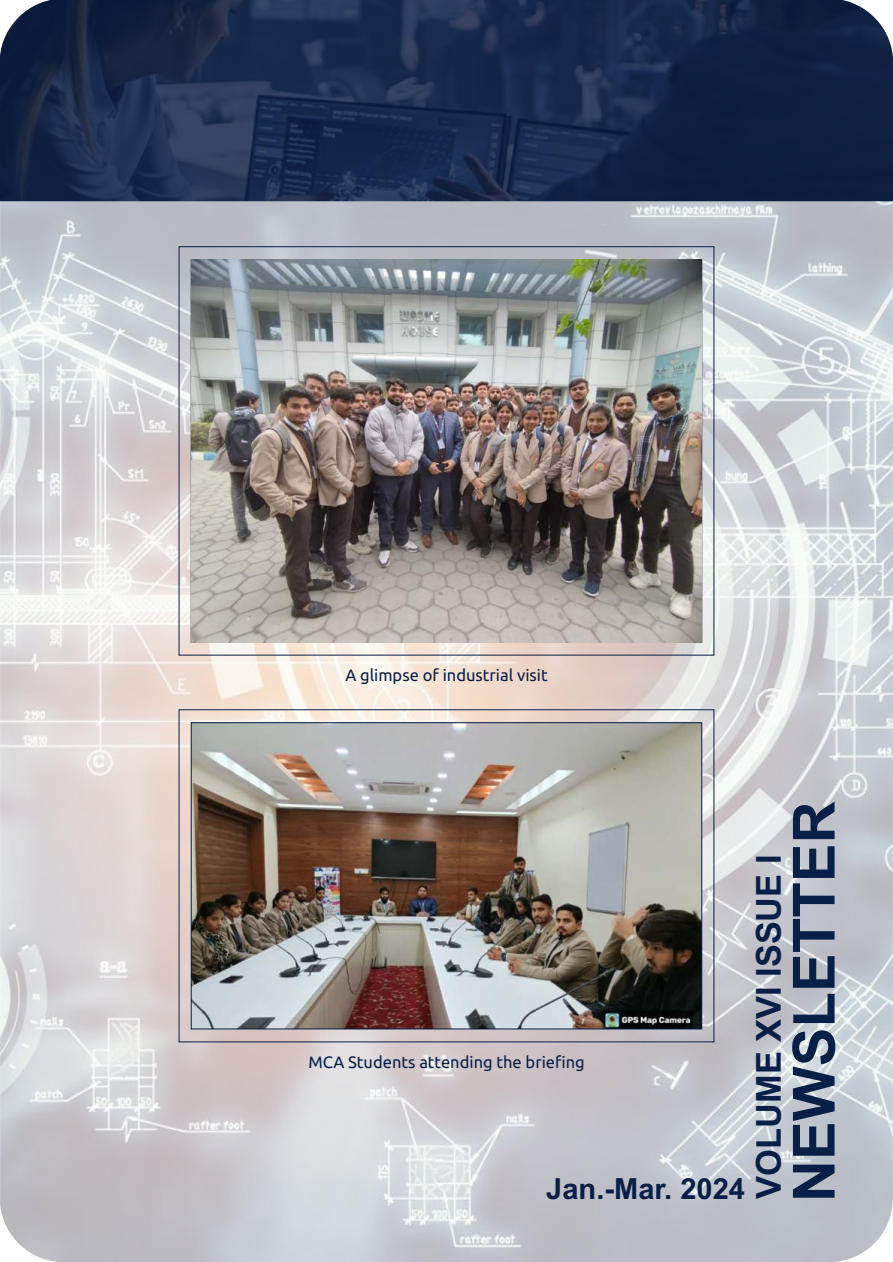
<style>
.page{position:relative;width:893px;height:1262px;background:#fff}
.page>*{position:absolute;margin:0;border:0;box-sizing:border-box;transform-origin:0 0}
.t1{font:700 58.05px "Arial";color:#081f48}
.t2{font:700 34.35px "Arial";color:#081f48}
.t3{font:700 29.1px "Arial";color:#081f48}
.t4{font:16.5px "Ubuntu";color:#081f48}
</style>
<div class="page">
<img style="left:0;top:201px;width:892px;height:1061px">
<img style="left:0;top:0;width:892px;height:201px">
<img style="left:193px;top:724px;width:507px;height:303px">
<div style="left:191px;top:722px;width:511px;height:307px;border:1px solid #081f48"></div>
<img style="left:191px;top:259px;width:510px;height:383px">
<p class="t4" style="left:345px;top:665px;width:204px">A glimpse of industrial visit</p>
<p class="t4" style="left:308px;top:1052px;width:278px">MCA Students attending the briefing</p>
<h3 class="t3" style="left:546px;top:1167px;width:200px">Jan.-Mar. 2024</h3>
<h2 class="t2" style="left:744px;top:1198px;width:345px;rotate:-90deg">VOLUME XVI ISSUE I</h2>
<h1 class="t1" style="left:773px;top:1201px;width:402px;rotate:-90deg">NEWSLETTER</h1>
</div>
